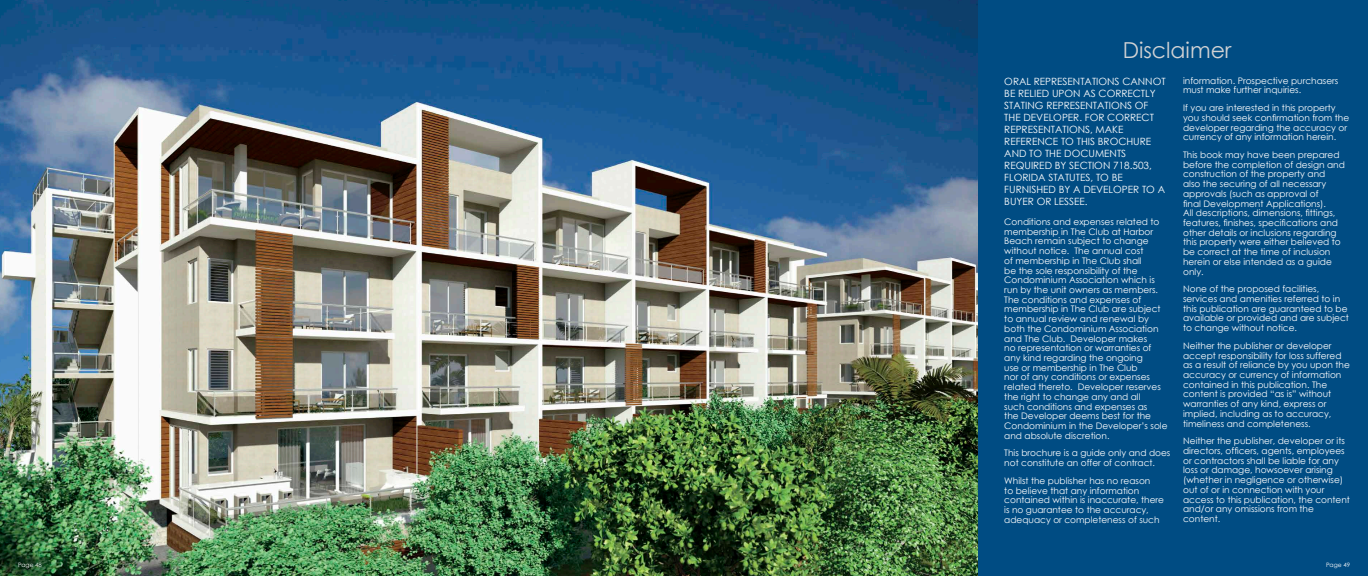
<style>
.page{position:relative;width:1368px;height:576px;background:#004c83}
.page>*{position:absolute;margin:0;border:0;box-sizing:border-box;transform-origin:0 0}
.t1{font:22px "Century Gothic";color:#d1d2d4}
.t2{font:10px/12px "Century Gothic";color:#fff}
.t3{font:9px/9.7px "Century Gothic";color:#fff}
.t4{font:6px "Century Gothic";color:#fff}
</style>
<div class="page">
<img style="left:0;top:0;width:978px;height:576px">
<h1 class="t1" style="left:1123px;top:34px;width:110px">Disclaimer</h1>
<p class="t2" style="left:1004px;top:75px;width:163px">ORAL REPRESENTATIONS CANNOT<br>BE RELIED UPON AS CORRECTLY<br>STATING REPRESENTATIONS OF<br>THE DEVELOPER. FOR CORRECT<br>REPRESENTATIONS, MAKE<br>REFERENCE TO THIS BROCHURE<br>AND TO THE DOCUMENTS<br>REQUIRED BY SECTION 718.503,<br>FLORIDA STATUTES, TO BE<br>FURNISHED BY A DEVELOPER TO A<br>BUYER OR LESSEE.</p>
<p class="t3" style="left:1004px;top:217px;width:165px">Conditions and expenses related to membership in The Club at Harbor<br>Beach remain subject to change without notice. The annual cost<br>of membership in The Club shall<br>be the sole responsibility of the<br>Condominium Association which is run by the unit owners as members.<br>The conditions and expenses of membership in The Club are subject to annual review and renewal by both the Condominium Association and The Club. Developer makes<br>no representation or warranties of any kind regarding the ongoing<br>use or membership in The Club<br>nor of any conditions or expenses related thereto. Developer reserves the right to change any and all<br>such conditions and expenses as<br>the Developer deems best for the<br>Condominium in the Developer’s sole and absolute discretion.</p>
<p class="t3" style="left:1004px;top:448px;width:168px">This brochure is a guide only and does not constitute an offer of contract.</p>
<p class="t3" style="left:1004px;top:476px;width:161px">Whilst the publisher has no reason<br>to believe that any information contained within is inaccurate, there is no guarantee to the accuracy, adequacy or completeness of such</p>
<p class="t3" style="left:1183px;top:76px;width:157px">information. Prospective purchasers must make further inquiries.</p>
<p class="t3" style="left:1183px;top:103px;width:168px">If you are interested in this property you should seek confirmation from the developer regarding the accuracy or currency of any information herein.</p>
<p class="t3" style="left:1183px;top:150px;width:163px">This book may have been prepared before the completion of design and construction of the property and also the securing of all necessary approvals (such as approval of<br>final Development Applications).<br>All descriptions, dimensions, fittings, features, finishes, specifications and other details or inclusions regarding this property were either believed to be correct at the time of inclusion herein or else intended as a guide only.</p>
<p class="t3" style="left:1183px;top:284px;width:167px">None of the proposed facilities, services and amenities referred to in this publication are guaranteed to be available or provided and are subject to change without notice.</p>
<p class="t3" style="left:1183px;top:341px;width:168px">Neither the publisher or developer accept responsibility for loss suffered as a result of reliance by you upon the accuracy or currency of information contained in this publication. The content is provided “as is” without warranties of any kind, express or implied, including as to accuracy, timeliness and completeness.</p>
<p class="t3" style="left:1183px;top:436px;width:168px">Neither the publisher, developer or its directors, officers, agents, employees or contractors shall be liable for any loss or damage, howsoever arising (whether in negligence or otherwise) out of or in connection with your access to this publication, the content and/or any omissions from the content.</p>
<p class="t4" style="left:18px;top:560px;width:25px">Page 48</p>
<p class="t4" style="left:1326px;top:560px;width:25px">Page 49</p>
</div>
